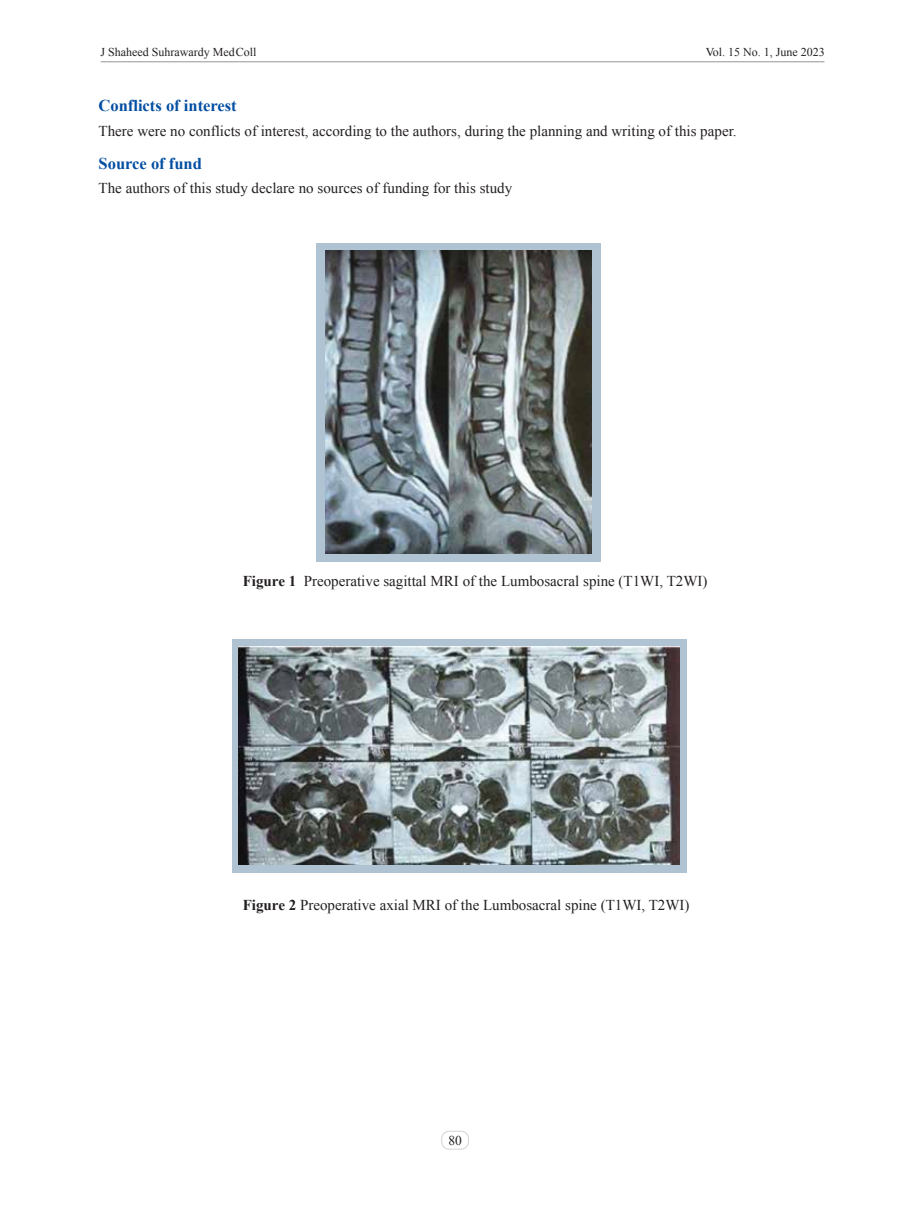
<style>
.page{position:relative;width:910px;height:1206px;background:#fff}
.page>*{position:absolute;margin:0;border:0;box-sizing:border-box;transform-origin:0 0}
.t1{font:700 16.5px "Times New Roman";color:#034ea2}
.t2{font:15px "Times New Roman";color:#231f20}
.t3{font:13.5px "Times New Roman";color:#231f20}
.t4{font:12px "Times New Roman";color:#231f20}
.s1{font-weight:700}
</style>
<div class="page">
<div style="left:231px;top:639px;width:455px;height:233px;background:#afc3d3"></div>
<div style="left:441px;top:1130px;width:27px;height:18px;border:1px solid #d1d3d4;border-radius:7px"></div>
<hr style="left:101px;top:61px;width:723px;height:1px;background:#939598">
<div style="left:316px;top:243px;width:284px;height:318px;background:#afc3d3"></div>
<img style="left:325px;top:250px;width:266px;height:303px">
<img style="left:238px;top:646px;width:441px;height:218px">
<p class="t4" style="left:100px;top:44px;width:157px">J Shaheed Suhrawardy MedColl</p>
<p class="t4" style="left:705px;top:44px;width:121px">Vol. 15 No. 1, June 2023</p>
<p class="t1" style="left:98px;top:94px;width:140px">Conflicts of interest</p>
<p class="t2" style="left:98px;top:120px;width:639px">There were no conflicts of interest, according to the authors, during the planning and writing of this paper.</p>
<p class="t1" style="left:98px;top:151px;width:105px">Source of fund</p>
<p class="t2" style="left:98px;top:177px;width:415px">The authors of this study declare no sources of funding for this study</p>
<p class="t2" style="left:243px;top:570px;width:466px"><span class="s1">Figure 1</span> Preoperative sagittal MRI of the Lumbosacral spine (T1WI, T2WI)</p>
<p class="t2" style="left:243px;top:894px;width:448px"><span class="s1">Figure 2</span> Preoperative axial MRI of the Lumbosacral spine (T1WI, T2WI)</p>
<p class="t3" style="left:448px;top:1130px;width:15px">80</p>
</div>
